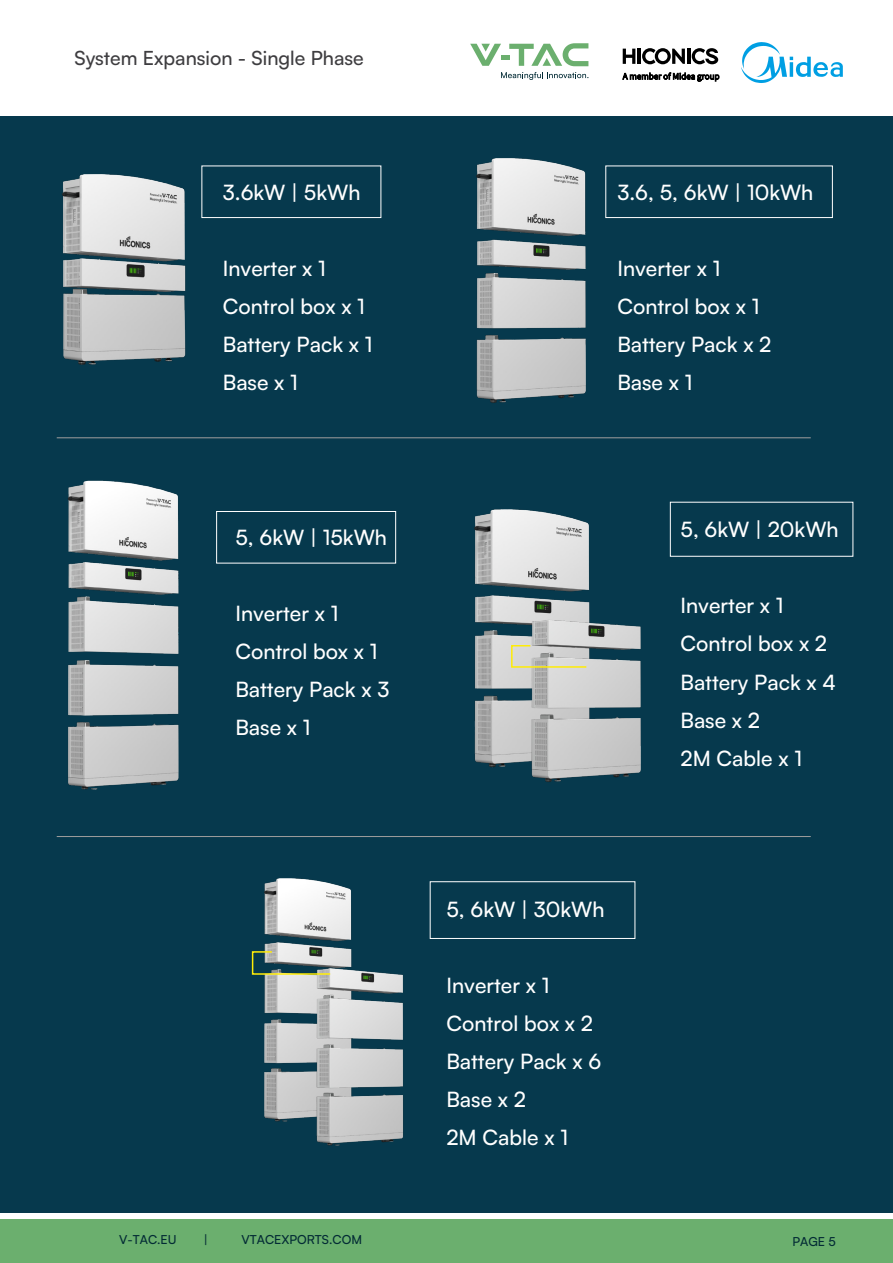
<style>
.page{position:relative;width:893px;height:1263px;background:#fff}
.page>*{position:absolute;margin:0;border:0;box-sizing:border-box;transform-origin:0 0}
.t1{font:500 21.15px/38.1px "Satoshi";color:#fff}
.t2{font:500 19.5px "Satoshi";color:#3e3d40}
.t3{font:500 12.45px "Satoshi";color:#032b35}
</style>
<div class="page">
<div style="left:0;top:1219px;width:893px;height:44px;background:#6baf6e"></div>
<div style="left:0;top:116px;width:893px;height:1096px;background:#06394d"></div>
<img style="left:476px;top:158px;width:153px;height:245px">
<img style="left:474px;top:509px;width:116px;height:245px">
<img style="left:475px;top:607px;width:166px;height:175px">
<img style="left:68px;top:480px;width:180px;height:310px">
<img style="left:264px;top:878px;width:88px;height:85px">
<img style="left:264px;top:963px;width:139px;height:183px">
<img style="left:56px;top:165px;width:178px;height:274px">
<svg style="left:510px;top:644px;width:78px;height:24px;background:#cdccb7"></svg>
<svg style="left:251px;top:950px;width:81px;height:25px"></svg>
<hr style="left:57px;top:437px;width:754px;height:1px;background:#9f9e9e">
<hr style="left:57px;top:836px;width:754px;height:1px;background:#9f9e9e">
<div style="left:201px;top:166px;width:180px;height:52px;border:1px solid #fff"></div>
<div style="left:605px;top:166px;width:228px;height:52px;border:1px solid #fff"></div>
<div style="left:216px;top:511px;width:180px;height:52px;border:1px solid #fff"></div>
<div style="left:430px;top:881px;width:205px;height:58px;border:1px solid #fff"></div>
<div style="left:670px;top:502px;width:183px;height:55px;border:1px solid #fff"></div>
<svg style="left:501px;top:72px;width:87px;height:8px"></svg>
<div style="left:501px;top:55px;width:8px;height:5px;background:#6baf6e"></div>
<svg style="left:470px;top:44px;width:31px;height:22px"></svg>
<svg style="left:509px;top:43px;width:79px;height:23px"></svg>
<svg style="left:741px;top:42px;width:102px;height:41px"></svg>
<svg style="left:622px;top:72px;width:97px;height:10px"></svg>
<svg style="left:623px;top:49px;width:12px;height:15px"></svg>
<hr style="left:687px;top:49px;width:3px;height:15px;background:#000">
<hr style="left:637px;top:49px;width:4px;height:15px;background:#000">
<svg style="left:642px;top:48px;width:43px;height:16px"></svg>
<svg style="left:692px;top:48px;width:26px;height:16px"></svg>
<p class="t2" style="left:74px;top:45px;width:291px">System Expansion - Single Phase</p>
<p class="t1" style="left:223px;top:172px;width:139px">3.6kW | 5kWh</p>
<p class="t1" style="left:223px;top:248px;width:151px">Inverter x 1<br>Control box x 1<br>Battery Pack x 1<br>Base x 1</p>
<p class="t1" style="left:235px;top:517px;width:153px">5, 6kW | 15kWh</p>
<p class="t1" style="left:235px;top:593px;width:155px">Inverter x 1<br>Control box x 1<br>Battery Pack x 3<br>Base x 1</p>
<p class="t1" style="left:617px;top:172px;width:198px">3.6, 5, 6kW | 10kWh</p>
<p class="t1" style="left:617px;top:248px;width:156px">Inverter x 1<br>Control box x 1<br>Battery Pack x 2<br>Base x 1</p>
<p class="t1" style="left:680px;top:509px;width:160px">5, 6kW | 20kWh</p>
<p class="t1" style="left:680px;top:586px;width:157px">Inverter x 1<br>Control box x 2<br>Battery Pack x 4<br>Base x 2<br>2M Cable x 1</p>
<p class="t1" style="left:446px;top:889px;width:160px">5, 6kW | 30kWh</p>
<p class="t1" style="left:446px;top:965px;width:156px">Inverter x 1<br>Control box x 2<br>Battery Pack x 6<br>Base x 2<br>2M Cable x 1</p>
<p class="t3" style="left:119px;top:1230px;width:59px">V-TAC.EU</p>
<p class="t3" style="left:204px;top:1230px;width:6px">|</p>
<p class="t3" style="left:242px;top:1230px;width:122px">VTACEXPORTS.COM</p>
<p class="t3" style="left:792px;top:1233px;width:45px">PAGE 5</p>
</div>
